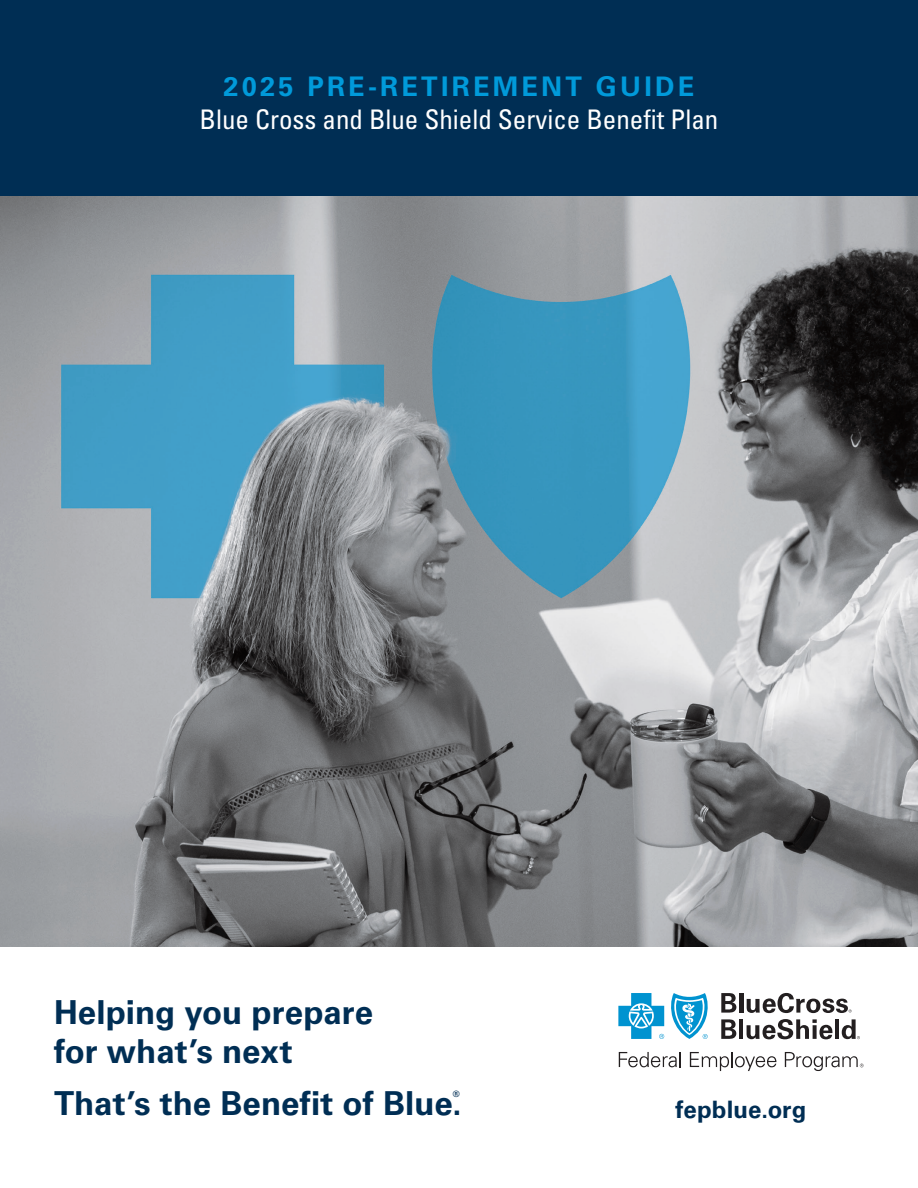
<style>
.page{position:relative;width:918px;height:1188px;background:#fff}
.page>*{position:absolute;margin:0;border:0;box-sizing:border-box;transform-origin:0 0}
.t1{font:700 33px/39px "Univers LT Std";color:#002e54}
.t2{font:condensed 27px "Univers LT Std";color:#fff}
.t3{font:700 27px "Univers LT Std";letter-spacing:.12em;color:#009ada}
.t4{font:700 24px "Univers LT Std";letter-spacing:.005em;color:#002e54}
.t5{font:700 8.7px "Univers LT Std";color:#002e54}
</style>
<div class="page">
<img style="left:0;top:195px;width:918px;height:751px">
<div style="left:0;top:0;width:918px;height:195px;background:#002e54"></div>
<svg style="left:619px;top:1052px;width:62px;height:15px"></svg>
<svg style="left:690px;top:1052px;width:86px;height:19px"></svg>
<svg style="left:721px;top:993px;width:15px;height:20px"></svg>
<hr style="left:739px;top:993px;width:4px;height:20px;background:#231f20">
<svg style="left:721px;top:1019px;width:15px;height:20px"></svg>
<hr style="left:739px;top:1019px;width:4px;height:20px;background:#231f20">
<svg style="left:747px;top:1019px;width:86px;height:20px"></svg>
<hr style="left:835px;top:1019px;width:4px;height:20px;background:#231f20">
<svg style="left:671px;top:993px;width:37px;height:46px"></svg>
<svg style="left:618px;top:993px;width:46px;height:46px"></svg>
<svg style="left:747px;top:993px;width:105px;height:20px"></svg>
<svg style="left:842px;top:1019px;width:18px;height:20px"></svg>
<svg style="left:785px;top:1052px;width:79px;height:19px"></svg>
<h1 class="t3" style="left:224px;top:70px;width:472px">2025 PRE-RETIREMENT GUIDE</h1>
<p class="t2" style="left:200px;top:102px;width:520px">Blue Cross and Blue Shield Service Benefit Plan</p>
<p class="t1" style="left:54px;top:993px;width:321px">Helping you prepare for what’s next</p>
<p class="t1" style="left:54px;top:1085px;width:409px">That’s the Benefit of Blue.</p>
<p class="t5" style="left:453px;top:1089px;width:8px">®</p>
<p class="t4" style="left:676px;top:1096px;width:132px">fepblue.org</p>
</div>
